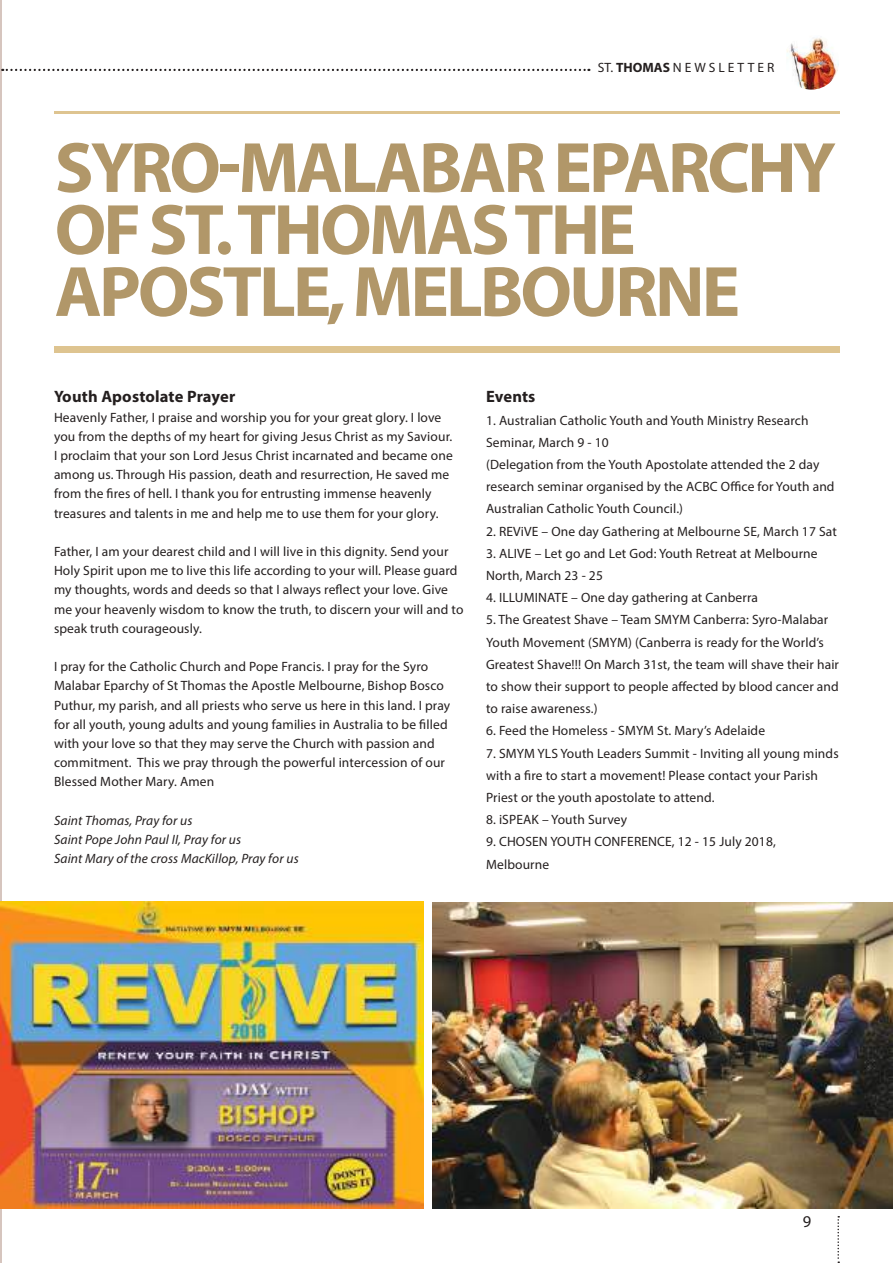
<style>
.page{position:relative;width:893px;height:1263px;background:#fff}
.page>*{position:absolute;margin:0;border:0;box-sizing:border-box;transform-origin:0 0}
.t1{font:700 71.85px/61.9px "Myriad Pro";letter-spacing:-.04em;color:#b19769}
.t2{font:700 16.5px "Myriad Pro";letter-spacing:.005em;color:#241f1f}
.t3{font:16.5px "Myriad Pro";color:#241f1f}
.t4{font:13.5px/19.2px "Myriad Pro";letter-spacing:.01em;color:#241f1f}
.t5{font:italic 13.5px/19.2px "Myriad Pro";letter-spacing:.01em;color:#241f1f}
.t6{font:13.5px "Myriad Pro";letter-spacing:.22em;color:#241f1f}
.s1{font-weight:700}
</style>
<div class="page">
<hr style="left:54px;top:111px;width:785px;height:2px;background:#dec490">
<div style="left:54px;top:347px;width:785px;height:6px;background:#dec490"></div>
<hr style="left:0;top:0;width:1px;height:1263px;background:#d6c5be">
<svg style="left:2px;top:69px;width:587px;height:2px"></svg>
<img style="left:786px;top:38px;width:53px;height:52px">
<svg style="left:837px;top:1216px;width:2px;height:47px"></svg>
<img style="left:433px;top:903px;width:459px;height:306px">
<img style="left:0;top:901px;width:424px;height:308px">
<p class="t6" style="left:598px;top:59px;width:178px">ST. <span class="s1">THOMAS</span> NEWSLETTER</p>
<h1 class="t1" style="left:55px;top:134px;width:783px">SYRO-MALABAR EPARCHY<br>OF ST. THOMAS THE<br>APOSTLE, MELBOURNE</h1>
<p class="t2" style="left:54px;top:386px;width:183px">Youth Apostolate Prayer</p>
<p class="t4" style="left:54px;top:407px;width:400px">Heavenly Father, I praise and worship you for your great glory. I love you from the depths of my heart for giving Jesus Christ as my Saviour.<br>I proclaim that your son Lord Jesus Christ incarnated and became one among us. Through His passion, death and resurrection, He saved me from the fires of hell. I thank you for entrusting immense heavenly treasures and talents in me and help me to use them for your glory.</p>
<p class="t4" style="left:54px;top:542px;width:411px">Father, I am your dearest child and I will live in this dignity. Send your Holy Spirit upon me to live this life according to your will. Please guard my thoughts, words and deeds so that I always reflect your love. Give me your heavenly wisdom to know the truth, to discern your will and to speak truth courageously.</p>
<p class="t4" style="left:54px;top:657px;width:398px">I pray for the Catholic Church and Pope Francis. I pray for the Syro Malabar Eparchy of St Thomas the Apostle Melbourne, Bishop Bosco Puthur, my parish, and all priests who serve us here in this land. I pray for all youth, young adults and young families in Australia to be filled with your love so that they may serve the Church with passion and commitment. This we pray through the powerful intercession of our Blessed Mother Mary. Amen</p>
<p class="t5" style="left:54px;top:810px;width:246px">Saint Thomas, Pray for us<br>Saint Pope John Paul II, Pray for us<br>Saint Mary of the cross MacKillop, Pray for us</p>
<p class="t2" style="left:486px;top:386px;width:51px">Events</p>
<p class="t4" style="left:486px;top:409px;width:350px;line-height:22.2px">1. Australian Catholic Youth and Youth Ministry Research Seminar, March 9 - 10<br>(Delegation from the Youth Apostolate attended the 2 day research seminar organised by the ACBC Office for Youth and Australian Catholic Youth Council.)</p>
<p class="t4" style="left:486px;top:521px;width:352px">2. REViVE – One day Gathering at Melbourne SE, March 17 Sat</p>
<p class="t4" style="left:486px;top:542px;width:333px;line-height:22.2px">3. ALIVE – Let go and Let God: Youth Retreat at Melbourne<br>North, March 23 - 25</p>
<p class="t4" style="left:486px;top:588px;width:273px">4. ILLUMINATE – One day gathering at Canberra</p>
<p class="t4" style="left:486px;top:608px;width:354px;line-height:22.2px">5. The Greatest Shave – Team SMYM Canberra: Syro-Malabar Youth Movement (SMYM) (Canberra is ready for the World’s Greatest Shave!!! On March 31st, the team will shave their hair to show their support to people affected by blood cancer and to raise awareness.)</p>
<p class="t4" style="left:486px;top:721px;width:281px">6. Feed the Homeless - SMYM St. Mary’s Adelaide</p>
<p class="t4" style="left:486px;top:742px;width:354px;line-height:22.2px">7. SMYM YLS Youth Leaders Summit - Inviting all young minds with a fire to start a movement! Please contact your Parish<br>Priest or the youth apostolate to attend.</p>
<p class="t4" style="left:486px;top:810px;width:143px">8. iSPEAK – Youth Survey</p>
<p class="t4" style="left:486px;top:830px;width:291px;line-height:22.2px">9. CHOSEN YOUTH CONFERENCE, 12 - 15 July 2018,<br>Melbourne</p>
<p class="t3" style="left:803px;top:1211px;width:10px">9</p>
</div>
